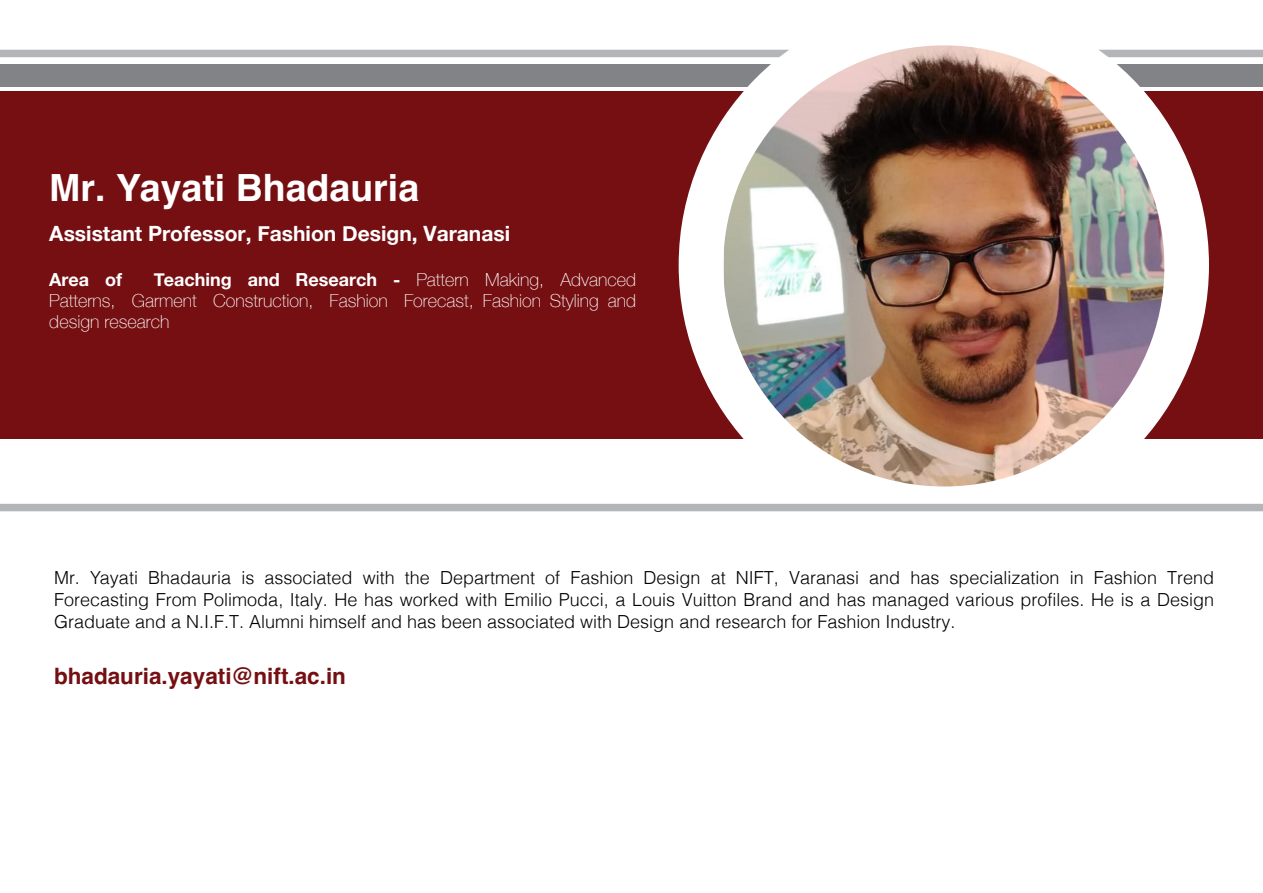
<style>
.page{position:relative;width:1263px;height:893px;background:#fff}
.page>*{position:absolute;margin:0;border:0;box-sizing:border-box;transform-origin:0 0}
.t1{font:700 37.5px "Helvetica";color:#fff}
.t2{font:700 22.5px "Helvetica";color:#750f12}
.t3{font:700 21px "Helvetica Neue";color:#fff}
.t4{font:300 18px/21.6px "Helvetica";color:#000;text-align:justify}
.t5{font:100 18px/21.1px "Helvetica Neue";color:#fff;text-align:justify}
.t6{font:700 18px "Helvetica Neue";color:#fff}
.s1{font-weight:700}
</style>
<div class="page">
<div style="left:0;top:50px;width:1263px;height:7px;background:#b3b5b8"></div>
<div style="left:0;top:91px;width:1263px;height:348px;background:#750f12"></div>
<div style="left:0;top:64px;width:1263px;height:22px;background:#818386"></div>
<div style="left:679px;top:0;width:530px;height:530px;background:#fff;border-radius:50%"></div>
<div style="left:0;top:504px;width:1263px;height:7px;background:#b3b5b8"></div>
<img style="left:723px;top:45px;width:441px;height:441px;border-radius:221px">
<h1 class="t1" style="left:49px;top:165px;width:371px">Mr. Yayati Bhadauria</h1>
<p class="t3" style="left:49px;top:217px;width:462px">Assistant Professor, Fashion Design, Varanasi</p>
<p class="t6" style="left:49px;top:265px;width:74px">Area of</p>
<p class="t5" style="left:49px;top:268px;width:588px;text-indent:105px"><span class="s1">Teaching and Research -</span> Pattern Making, Advanced Patterns, Garment Construction, Fashion Forecast, Fashion Styling and design research</p>
<p class="t4" style="left:54px;top:566px;width:1162px">Mr. Yayati Bhadauria is associated with the Department of Fashion Design at NIFT, Varanasi and has specialization in Fashion Trend Forecasting From Polimoda, Italy. He has worked with Emilio Pucci, a Louis Vuitton Brand and has managed various profiles. He is a Design Graduate and a N.I.F.T. Alumni himself and has been associated with Design and research for Fashion Industry.</p>
<p class="t2" style="left:54px;top:663px;width:294px">bhadauria.yayati@nift.ac.in</p>
</div>
